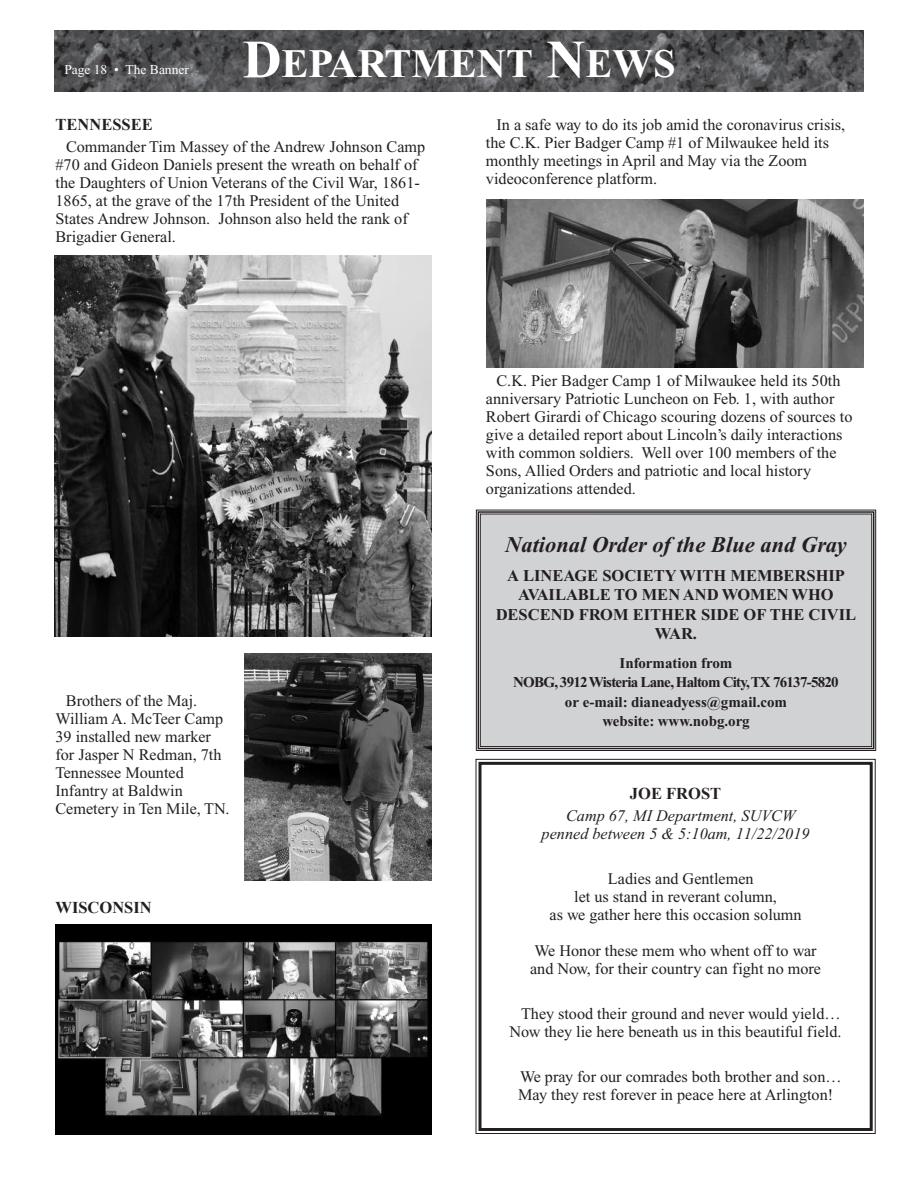
<style>
.page{position:relative;width:918px;height:1188px;background:#fff}
.page>*{position:absolute;margin:0;border:0;box-sizing:border-box;transform-origin:0 0}
.t1{font:700 40.5px "Times New Roman";color:#fff}
.t2{font:italic 700 22.5px "Times New Roman";color:#231f20}
.t3{font:700 16.5px/19.5px "Times New Roman";color:#231f20;text-align:center}
.t4{font:700 16.5px "Times New Roman";color:#231f20}
.t5{font:16.2px/18px "Times New Roman";color:#231f20}
.t6{font:italic 16.2px/18px "Times New Roman";color:#231f20}
.t7{font:700 15px/19.5px "Times New Roman";color:#231f20;text-align:center}
.t8{font:13.5px "Times New Roman";color:#fff}
.s1{font-size:54px}
</style>
<div class="page">
<img style="left:54px;top:30px;width:810px;height:61px">
<img style="left:54px;top:255px;width:378px;height:382px">
<img style="left:245px;top:653px;width:187px;height:228px">
<div style="left:480px;top:514px;width:392px;height:233px;background:#d1d2d4"></div>
<div style="left:476px;top:510px;width:400px;height:241px;border:1px solid #231f20"></div>
<div style="left:478px;top:511px;width:396px;height:238px;border:2px solid #231f20"></div>
<div style="left:480px;top:514px;width:392px;height:233px;border:1px solid #231f20"></div>
<img style="left:56px;top:925px;width:376px;height:209px">
<img style="left:486px;top:200px;width:378px;height:167px">
<div style="left:475px;top:759px;width:401px;height:375px;border:1px solid #231f20"></div>
<div style="left:478px;top:762px;width:395px;height:369px;border:3px solid #231f20"></div>
<p class="t8" style="left:64px;top:65px;width:126px">Page 18 • The Banner</p>
<h1 class="t1" style="left:242px;top:51px;width:435px"><span class="s1">D</span>EPARTMENT <span class="s1">N</span>EWS</h1>
<p class="t4" style="left:56px;top:115px;width:99px">TENNESSEE</p>
<p class="t5" style="left:55px;top:139px;width:371px;text-indent:11px">Commander Tim Massey of the Andrew Johnson Camp #70 and Gideon Daniels present the wreath on behalf of the Daughters of Union Veterans of the Civil War, 1861- 1865, at the grave of the 17th President of the United States Andrew Johnson. Johnson also held the rank of Brigadier General.</p>
<p class="t5" style="left:55px;top:693px;width:175px;text-indent:11px">Brothers of the Maj.<br>William A. McTeer Camp<br>39 installed new marker for Jasper N Redman, 7th<br>Tennessee Mounted<br>Infantry at Baldwin<br>Cemetery in Ten Mile, TN.</p>
<p class="t4" style="left:56px;top:898px;width:98px">WISCONSIN</p>
<p class="t5" style="left:486px;top:117px;width:361px;text-indent:11px">In a safe way to do its job amid the coronavirus crisis, the C.K. Pier Badger Camp #1 of Milwaukee held its monthly meetings in April and May via the Zoom videoconference platform.</p>
<p class="t5" style="left:486px;top:373px;width:368px;text-indent:11px">C.K. Pier Badger Camp 1 of Milwaukee held its 50th anniversary Patriotic Luncheon on Feb. 1, with author Robert Girardi of Chicago scouring dozens of sources to give a detailed report about Lincoln’s daily interactions with common soldiers. Well over 100 members of the Sons, Allied Orders and patriotic and local history organizations attended.</p>
<h2 class="t2" style="left:505px;top:537px;width:343px">National Order of the Blue and Gray</h2>
<p class="t3" style="left:496px;top:567px;width:362px">A LINEAGE SOCIETY WITH MEMBERSHIP<br>AVAILABLE TO MEN AND WOMEN WHO<br>DESCEND FROM EITHER SIDE OF THE CIVIL<br>WAR.</p>
<p class="t7" style="left:513px;top:654px;width:327px">Information from<br>NOBG, 3912Wisteria Lane, Haltom City,TX 76137-5820 or e-mail: dianeadyess@gmail.com<br>website: www.nobg.org</p>
<p class="t4" style="left:630px;top:784px;width:93px">JOE FROST</p>
<p class="t6" style="left:542px;top:808px;width:269px;text-indent:24px">Camp 67, MI Department, SUVCW penned between 5 &amp; 5:10am, 11/22/2019</p>
<p class="t5" style="left:608px;top:871px;width:147px">Ladies and Gentlemen</p>
<p class="t5" style="left:574px;top:889px;width:204px">let us stand in reverant column,</p>
<p class="t5" style="left:550px;top:907px;width:254px">as we gather here this occasion solumn</p>
<p class="t5" style="left:530px;top:943px;width:293px">We Honor these mem who whent off to war and Now, for their country can fight no more</p>
<p class="t5" style="left:510px;top:1006px;width:334px;text-align:right">They stood their ground and never would yield…<br>Now they lie here beneath us in this beautiful field.</p>
<p class="t5" style="left:518px;top:1069px;width:325px">We pray for our comrades both brother and son…<br>May they rest forever in peace here at Arlington!</p>
</div>
